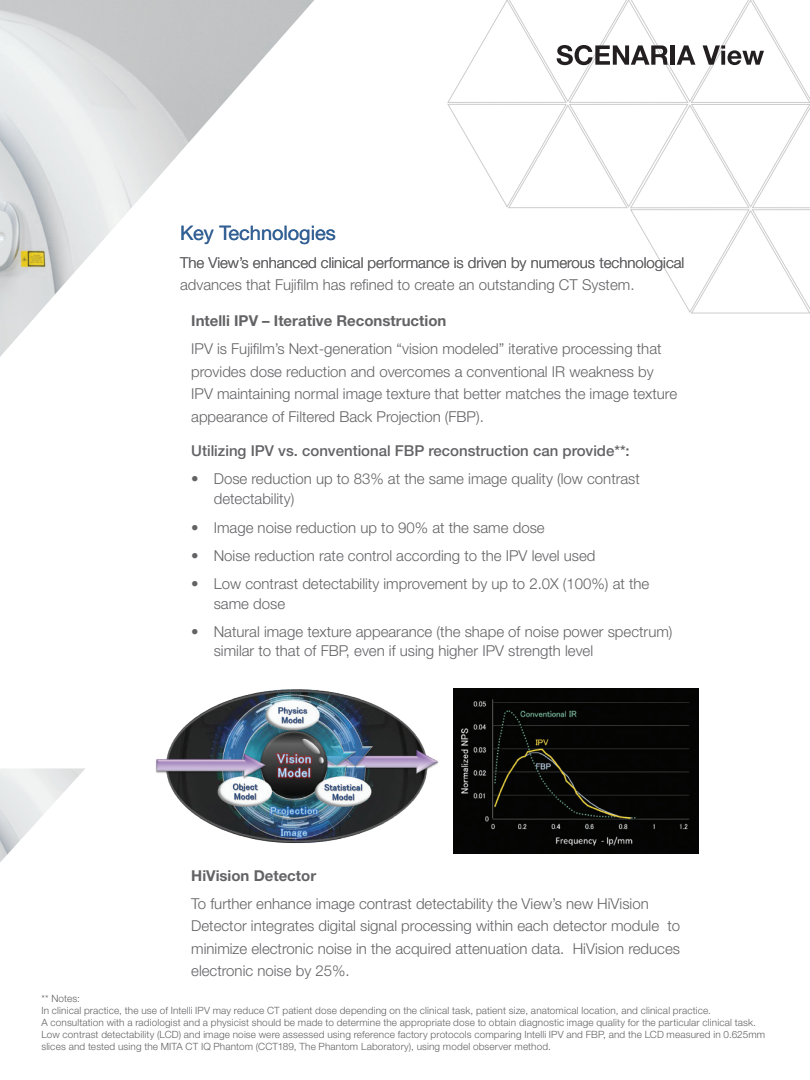
<style>
.page{position:relative;width:810px;height:1080px;background:#fff}
.page>*{position:absolute;margin:0;border:0;box-sizing:border-box;transform-origin:0 0}
.t1{font:20px "Helvetica Neue LT Std";letter-spacing:-.005em;color:#316196}
.t2{font:300 15px/22.5px "Helvetica Neue LT Std";color:#636366}
.t3{font:500 15px "Helvetica Neue LT Std";color:#636366}
.t4{font:700 15px "Helvetica Neue LT Std";color:#636366}
.t5{font:300 10px/12px "Helvetica Neue LT Std";letter-spacing:.015em;color:#636366}
</style>
<div class="page">
<svg style="left:447px;top:0;width:363px;height:314px"></svg>
<img style="left:0;top:768px;width:85px;height:94px">
<img style="left:0;top:0;width:314px;height:357px">
<img style="left:156px;top:689px;width:282px;height:154px">
<img style="left:453px;top:688px;width:245px;height:166px">
<svg style="left:557px;top:45px;width:111px;height:20px"></svg>
<hr style="left:671px;top:45px;width:4px;height:20px;background:#231f20">
<svg style="left:677px;top:45px;width:18px;height:20px"></svg>
<svg style="left:703px;top:45px;width:61px;height:20px"></svg>
<p class="t1" style="left:180px;top:221px;width:157px">Key Technologies</p>
<p class="t2" style="left:180px;top:251px;width:506px">The View’s enhanced clinical performance is driven by numerous technological</p>
<p class="t2" style="left:180px;top:273px;width:456px">advances that Fujifilm has refined to create an outstanding CT System.</p>
<p class="t4" style="left:191px;top:312px;width:257px">Intelli IPV – Iterative Reconstruction</p>
<p class="t2" style="left:191px;top:338px;width:487px">IPV is Fujifilm’s Next-generation “vision modeled” iterative processing that provides dose reduction and overcomes a conventional IR weakness by IPV maintaining normal image texture that better matches the image texture appearance of Filtered Back Projection (FBP).</p>
<p class="t3" style="left:191px;top:442px;width:440px">Utilizing IPV vs. conventional FBP reconstruction can provide**:</p>
<p class="t2" style="left:214px;top:469px;width:428px;line-height:20px;text-indent:-22px">• Dose reduction up to 83% at the same image quality (low contrast detectability)</p>
<p class="t2" style="left:191px;top:516px;width:355px">• Image noise reduction up to 90% at the same dose</p>
<p class="t2" style="left:191px;top:544px;width:406px">• Noise reduction rate control according to the IPV level used</p>
<p class="t2" style="left:214px;top:573px;width:437px;line-height:20px;text-indent:-22px">• Low contrast detectability improvement by up to 2.0X (100%) at the same dose</p>
<p class="t2" style="left:214px;top:622px;width:460px;line-height:18.8px;text-indent:-22px">• Natural image texture appearance (the shape of noise power spectrum) similar to that of FBP, even if using higher IPV strength level</p>
<p class="t4" style="left:191px;top:866px;width:126px">HiVision Detector</p>
<p class="t2" style="left:191px;top:892px;width:491px">To further enhance image contrast detectability the View’s new HiVision Detector integrates digital signal processing within each detector module to minimize electronic noise in the acquired attenuation data. HiVision reduces electronic noise by 25%.</p>
<p class="t5" style="left:41px;top:992px;width:40px">** Notes:</p>
<p class="t5" style="left:41px;top:1004px;width:671px">In clinical practice, the use of Intelli IPV may reduce CT patient dose depending on the clinical task, patient size, anatomical location, and clinical practice.</p>
<p class="t5" style="left:41px;top:1016px;width:725px">A consultation with a radiologist and a physicist should be made to determine the appropriate dose to obtain diagnostic image quality for the particular clinical task.<br>Low contrast detectability (LCD) and image noise were assessed using reference factory protocols comparing Intelli IPV and FBP, and the LCD measured in 0.625mm slices and tested using the MITA CT IQ Phantom (CCT189, The Phantom Laboratory), using model observer method.</p>
</div>
